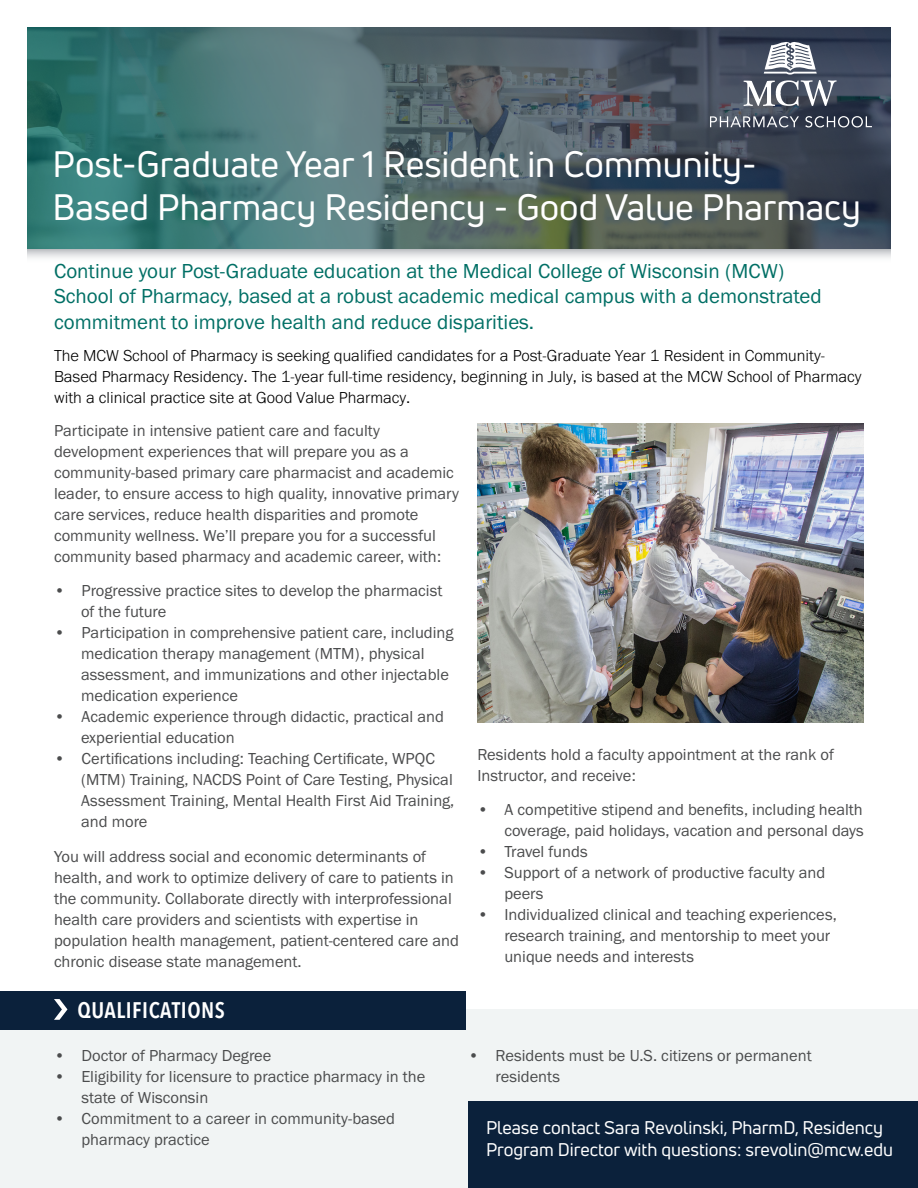
<style>
.page{position:relative;width:918px;height:1188px;background:#fff}
.page>*{position:absolute;margin:0;border:0;box-sizing:border-box;transform-origin:0 0}
.t1{font:36px/43.2px "Uni Neue";color:#fff}
.t2{font:600 22.5px "Avenir Next Condensed";letter-spacing:.025em;color:#fff}
.t3{font:21px/25.2px "Franklin Gothic URW Boo";color:#006f65}
.t4{font:18px/21.6px "Uni Neue";color:#fff}
.t5{font:16.5px/21px "Franklin Gothic URW Boo";color:#4b4c4d}
.t6{font:300 16.5px/21px "Franklin Gothic URW";color:#000}
</style>
<div class="page">
<div style="left:0;top:1009px;width:918px;height:179px;background:#f1f4f4"></div>
<div style="left:0;top:992px;width:465px;height:38px;background:#0b213b"></div>
<div style="left:468px;top:1102px;width:450px;height:86px;background:#0b213b"></div>
<svg style="left:27px;top:27px;width:864px;height:221px;background:#476468"></svg>
<svg style="left:27px;top:249px;width:864px;height:9px;background:#d9dadc"></svg>
<svg style="left:744px;top:41px;width:93px;height:65px"></svg>
<svg style="left:710px;top:116px;width:89px;height:11px"></svg>
<svg style="left:805px;top:116px;width:67px;height:12px"></svg>
<img style="left:477px;top:423px;width:387px;height:300px">
<svg style="left:54px;top:999px;width:13px;height:21px"></svg>
<p class="t1" style="left:52px;top:142px;width:810px">Post-Graduate Year 1 Resident in Community-<br>Based Pharmacy Residency - Good Value Pharmacy</p>
<p class="t3" style="left:54px;top:258px;width:769px">Continue your Post-Graduate education at the Medical College of Wisconsin (MCW)<br>School of Pharmacy, based at a robust academic medical campus with a demonstrated commitment to improve health and reduce disparities.</p>
<p class="t6" style="left:54px;top:345px;width:809px">The MCW School of Pharmacy is seeking qualified candidates for a Post-Graduate Year 1 Resident in Community-<br>Based Pharmacy Residency. The 1-year full-time residency, beginning in July, is based at the MCW School of Pharmacy with a clinical practice site at Good Value Pharmacy.</p>
<p class="t5" style="left:54px;top:419px;width:406px">Participate in intensive patient care and faculty development experiences that will prepare you as a community-based primary care pharmacist and academic leader, to ensure access to high quality, innovative primary care services, reduce health disparities and promote community wellness. We’ll prepare you for a successful community based pharmacy and academic career, with:</p>
<p class="t5" style="left:81px;top:580px;width:363px;text-indent:-27px">• Progressive practice sites to develop the pharmacist of the future</p>
<p class="t5" style="left:81px;top:622px;width:374px;text-indent:-27px">• Participation in comprehensive patient care, including medication therapy management (MTM), physical assessment, and immunizations and other injectable medication experience</p>
<p class="t5" style="left:81px;top:706px;width:364px;text-indent:-27px">• Academic experience through didactic, practical and experiential education</p>
<p class="t5" style="left:81px;top:748px;width:375px;text-indent:-27px">• Certifications including: Teaching Certificate, WPQC (MTM) Training, NACDS Point of Care Testing, Physical Assessment Training, Mental Health First Aid Training, and more</p>
<p class="t5" style="left:54px;top:845px;width:407px">You will address social and economic determinants of health, and work to optimize delivery of care to patients in the community. Collaborate directly with interprofessional health care providers and scientists with expertise in population health management, patient-centered care and chronic disease state management.</p>
<p class="t5" style="left:477px;top:743px;width:358px">Residents hold a faculty appointment at the rank of<br>Instructor, and receive:</p>
<p class="t5" style="left:477px;top:799px;width:388px;text-align:right">• A competitive stipend and benefits, including health coverage, paid holidays, vacation and personal days</p>
<p class="t5" style="left:477px;top:841px;width:112px">• Travel funds</p>
<p class="t5" style="left:504px;top:862px;width:322px;text-indent:-27px">• Support of a network of productive faculty and peers</p>
<p class="t5" style="left:504px;top:904px;width:334px;text-indent:-27px">• Individualized clinical and teaching experiences, research training, and mentorship to meet your unique needs and interests</p>
<p class="t2" style="left:77px;top:991px;width:149px">QUALIFICATIONS</p>
<p class="t5" style="left:54px;top:1045px;width:219px">• Doctor of Pharmacy Degree</p>
<p class="t5" style="left:82px;top:1066px;width:345px;text-indent:-28px">• Eligibility for licensure to practice pharmacy in the state of Wisconsin</p>
<p class="t5" style="left:82px;top:1108px;width:315px;text-indent:-28px">• Commitment to a career in community-based pharmacy practice</p>
<p class="t5" style="left:496px;top:1045px;width:318px;text-indent:-28px">• Residents must be U.S. citizens or permanent residents</p>
<p class="t4" style="left:486px;top:1117px;width:409px">Please contact Sara Revolinski, PharmD, Residency<br>Program Director with questions: srevolin@mcw.edu</p>
</div>
